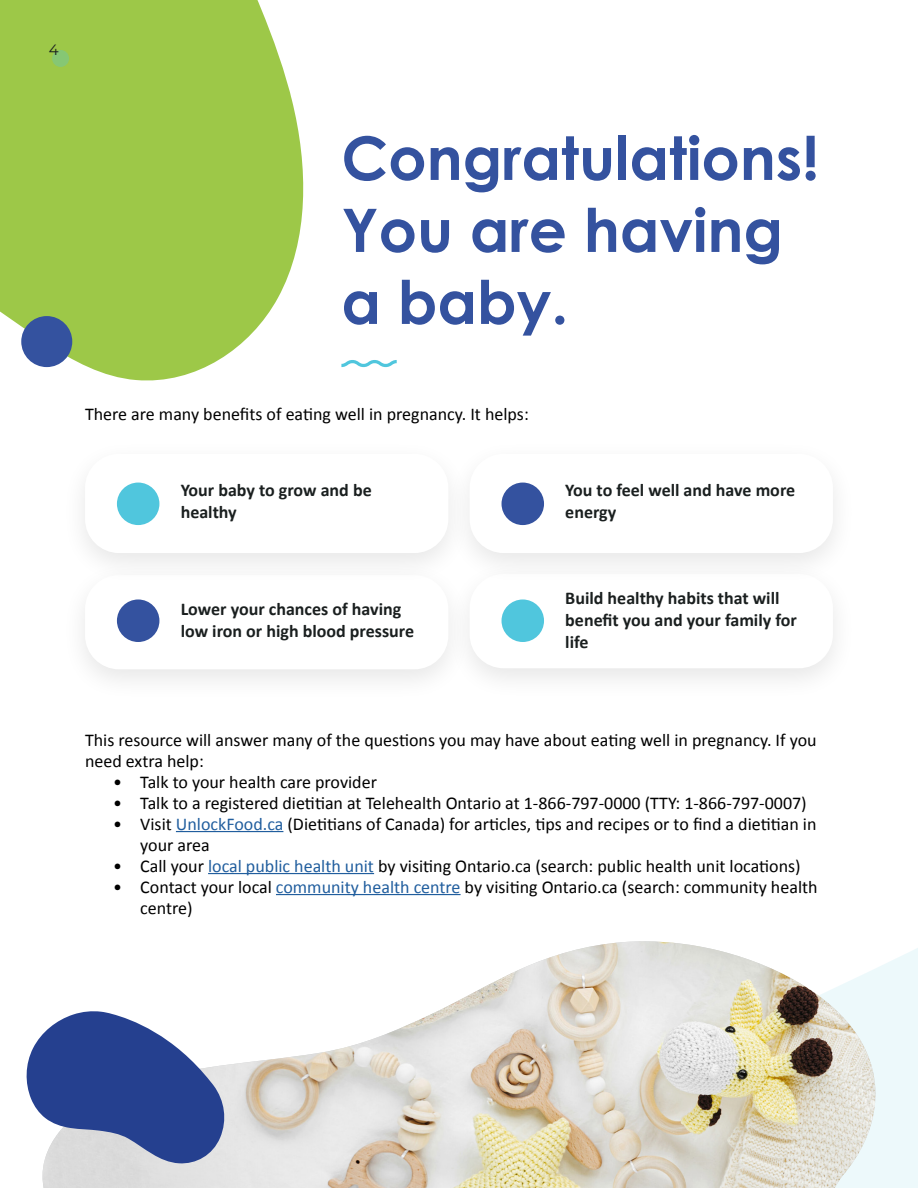
<style>
.page{position:relative;width:918px;height:1188px;background:#fff}
.page>*{position:absolute;margin:0;border:0;box-sizing:border-box;transform-origin:0 0}
.t1{font:700 60px/72px "Century Gothic";color:#34529f}
.t2{font:18px/21px "Calibri";color:#000}
.t3{font:700 18px/21.6px "Calibri";color:#1a1f1f}
.t4{font:15px "Montserrat";color:#1a1f1f}
.s1{color:#215e9e}
</style>
<div class="page">
<div style="left:886px;top:948px;width:32px;height:240px;background:#edf9fb"></div>
<svg style="left:0;top:0;width:304px;height:381px;fill:#9dc848"></svg>
<img style="left:43px;top:941px;width:834px;height:247px">
<svg style="left:26px;top:1011px;width:202px;height:153px"></svg>
<svg style="left:341px;top:360px;width:56px;height:7px"></svg>
<div style="left:21px;top:316px;width:51px;height:51px;background:#34529f;border-radius:50%"></div>
<hr style="left:176px;top:831px;width:107px;height:1px;background:#215e9e">
<hr style="left:208px;top:873px;width:166px;height:1px;background:#215e9e">
<hr style="left:276px;top:894px;width:185px;height:1px;background:#215e9e">
<div style="left:446px;top:559px;width:410px;height:142px;background:#fafafa"></div>
<div style="left:470px;top:574px;width:363px;height:94px;background:#fff;border-radius:34px"></div>
<div style="left:502px;top:599px;width:42px;height:43px;background:#50c6dd;border-radius:50%"></div>
<div style="left:61px;top:560px;width:411px;height:142px;background:#fafafa"></div>
<div style="left:85px;top:575px;width:363px;height:94px;background:#fff;border-radius:34px"></div>
<div style="left:117px;top:599px;width:42px;height:43px;background:#34529f;border-radius:50%"></div>
<div style="left:446px;top:439px;width:411px;height:146px;background:#000;opacity:.1"></div>
<div style="left:470px;top:454px;width:363px;height:99px;background:#fff;border-radius:34px"></div>
<div style="left:502px;top:483px;width:42px;height:42px;background:#34529f;border-radius:50%"></div>
<div style="left:61px;top:439px;width:411px;height:146px;background:#000;opacity:.1"></div>
<div style="left:85px;top:454px;width:363px;height:99px;background:#fff;border-radius:34px"></div>
<div style="left:117px;top:483px;width:42px;height:42px;background:#50c6dd;border-radius:50%"></div>
<div style="left:52px;top:50px;width:17px;height:17px;background:#86c774;border-radius:50%"></div>
<p class="t4" style="left:49px;top:39px;width:11px">4</p>
<h1 class="t1" style="left:341px;top:119px;width:479px">Congratulations!<br>You are having a baby.</h1>
<p class="t2" style="left:85px;top:402px;width:445px">There are many benefits of eating well in pregnancy. It helps:</p>
<p class="t3" style="left:181px;top:479px;width:193px">Your baby to grow and be healthy</p>
<p class="t3" style="left:181px;top:598px;width:235px">Lower your chances of having low iron or high blood pressure</p>
<p class="t3" style="left:565px;top:479px;width:231px">You to feel well and have more energy</p>
<p class="t3" style="left:565px;top:587px;width:233px">Build healthy habits that will benefit you and your family for life</p>
<p class="t2" style="left:85px;top:728px;width:733px">This resource will answer many of the questions you may have about eating well in pregnancy. If you need extra help:</p>
<p class="t2" style="left:113px;top:770px;width:265px">• Talk to your health care provider</p>
<p class="t2" style="left:113px;top:791px;width:695px">• Talk to a registered dietitian at Telehealth Ontario at 1-866-797-0000 (TTY: 1-866-797-0007)</p>
<p class="t2" style="left:140px;top:812px;width:678px;text-indent:-27px">• Visit <span class="s1">UnlockFood.ca</span> (Dietitians of Canada) for articles, tips and recipes or to find a dietitian in your area</p>
<p class="t2" style="left:113px;top:854px;width:689px">• Call your <span class="s1">local public health unit</span> by visiting Ontario.ca (search: public health unit locations)</p>
<p class="t2" style="left:140px;top:875px;width:679px;text-indent:-27px">• Contact your local <span class="s1">community health centre</span> by visiting Ontario.ca (search: community health centre)</p>
</div>
